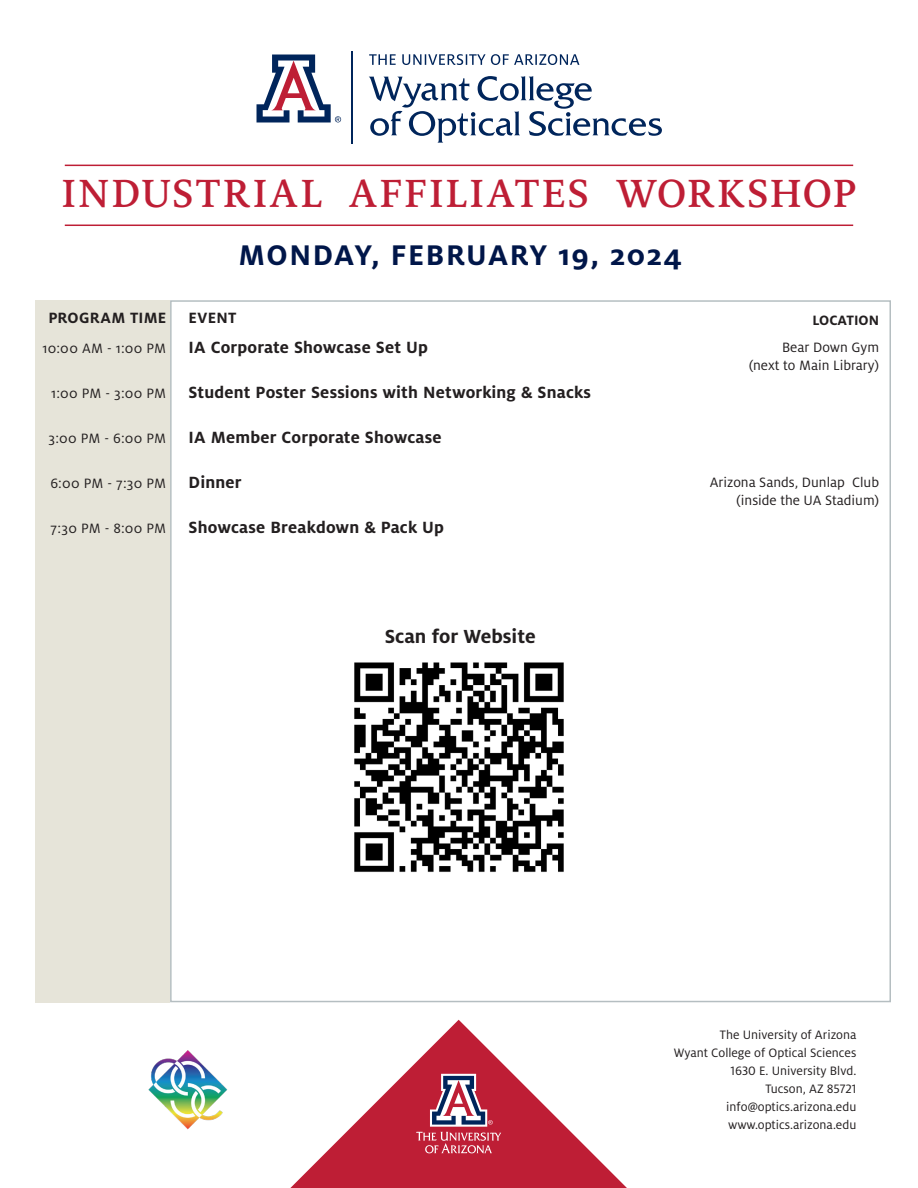
<style>
.page{position:relative;width:918px;height:1188px;background:#fff}
.page>*{position:absolute;margin:0;border:0;box-sizing:border-box;transform-origin:0 0}
.t1{font:500 43.5px "Milo Serif OT";letter-spacing:.045em;color:#be1e35}
.t2{font:700 31.5px "Milo OT";letter-spacing:.05em;color:#001649}
.t3{font:700 21px "Milo OT";color:#231f20}
.t4{font:700 18px "Milo OT";letter-spacing:.01em;color:#231f20}
.t5{font:700 16.5px "Milo OT";letter-spacing:.015em;color:#231f20}
.t6{font:15px/18px "Milo OT";color:#231f20;text-align:right}
.t7{font:700 15px "Milo OT";color:#231f20}
.t8{font:13.5px/18px "Milo OT";color:#231f20;text-align:right}
</style>
<div class="page">
<hr style="left:65px;top:165px;width:788px;height:1px;background:#be1e35">
<hr style="left:65px;top:225px;width:788px;height:1px;background:#be1e35">
<svg style="left:290px;top:1020px;width:337px;height:168px"></svg>
<svg style="left:416px;top:1074px;width:85px;height:79px;background:#b65368"></svg>
<div style="left:35px;top:301px;width:135px;height:702px;background:#e6e4d9"></div>
<svg style="left:256px;top:54px;width:85px;height:69px"></svg>
<hr style="left:351px;top:52px;width:2px;height:92px;background:#00255b">
<svg style="left:369px;top:76px;width:293px;height:67px"></svg>
<svg style="left:369px;top:54px;width:210px;height:11px"></svg>
<img style="left:148px;top:1051px;width:79px;height:78px">
<img style="left:354px;top:662px;width:210px;height:210px">
<p class="t1" style="left:62px;top:170px;width:796px">INDUSTRIAL AFFILIATES WORKSHOP</p>
<p class="t5" style="left:48px;top:308px;width:119px">PROGRAM TIME</p>
<p class="t6" style="left:43px;top:339px;width:125px">10:00 AM - 1:00 PM</p>
<p class="t6" style="left:51px;top:384px;width:117px">1:00 PM - 3:00 PM</p>
<p class="t6" style="left:49px;top:429px;width:119px">3:00 PM - 6:00 PM</p>
<p class="t6" style="left:50px;top:474px;width:117px">6:00 PM - 7:30 PM</p>
<p class="t6" style="left:51px;top:519px;width:117px">7:30 PM - 8:00 PM</p>
<p class="t2" style="left:239px;top:237px;width:445px">MONDAY, FEBRUARY 19, 2024</p>
<p class="t5" style="left:189px;top:308px;width:49px">EVENT</p>
<p class="t4" style="left:189px;top:337px;width:241px">IA Corporate Showcase Set Up</p>
<p class="t4" style="left:189px;top:382px;width:404px">Student Poster Sessions with Networking &amp; Snacks</p>
<p class="t4" style="left:189px;top:427px;width:255px">IA Member Corporate Showcase</p>
<p class="t4" style="left:189px;top:472px;width:54px">Dinner</p>
<p class="t4" style="left:189px;top:517px;width:257px">Showcase Breakdown &amp; Pack Up</p>
<p class="t7" style="left:812px;top:312px;width:68px">LOCATION</p>
<p class="t6" style="left:749px;top:339px;width:132px">Bear Down Gym (next to Main Library)</p>
<p class="t6" style="left:710px;top:474px;width:171px">Arizona Sands, Dunlap Club (inside the UA Stadium)</p>
<p class="t3" style="left:385px;top:625px;width:152px">Scan for Website</p>
<p class="t8" style="left:720px;top:1026px;width:138px">The University of Arizona</p>
<p class="t8" style="left:674px;top:1044px;width:184px">Wyant College of Optical Sciences<br>1630 E. University Blvd.</p>
<p class="t8" style="left:765px;top:1080px;width:92px">Tucson, AZ 85721</p>
<p class="t8" style="left:726px;top:1098px;width:132px">info@optics.arizona.edu</p>
<p class="t8" style="left:728px;top:1116px;width:130px">www.optics.arizona.edu</p>
</div>
